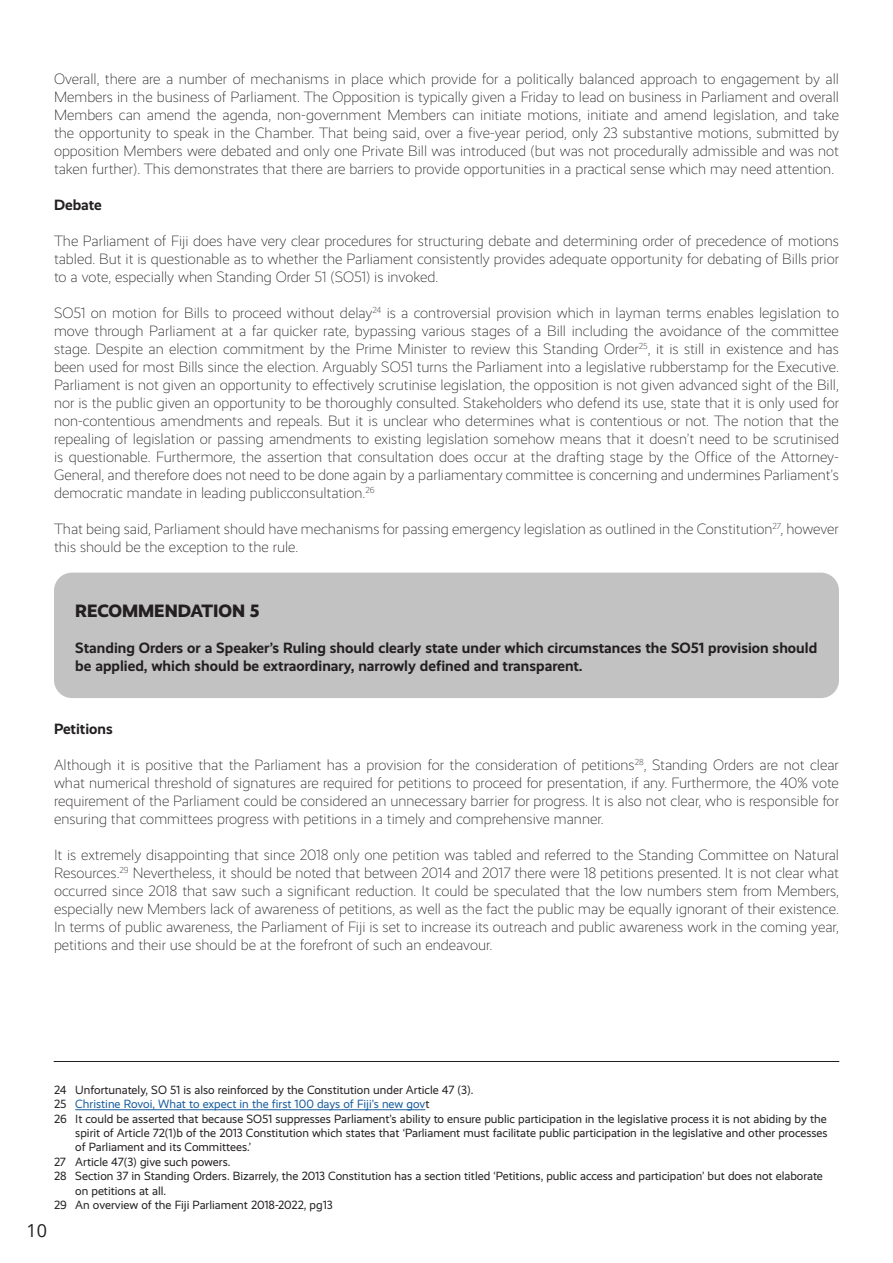
<style>
.page{position:relative;width:893px;height:1263px;background:#fff}
.page>*{position:absolute;margin:0;border:0;box-sizing:border-box;transform-origin:0 0}
.t1{font:800 18px "Realist";color:#231f20}
.t2{font:18px "Open Sans";color:#231f20}
.Normal__Malawi_Report{font:300 15px/18px "Realist";color:#231f20;text-align:justify}
.Subheading_2__Malawi_Report{font:700 15px/18px "Realist";color:#231f20}
.Normal__Malawi_Report-2{font:700 15px "Realist";color:#231f20}
.Paragraph_Style_2{font:12px/14.4px "Realist";color:#231f20;text-align:justify}
.Paragraph_Style_2-2{font:12px "Realist";color:#175d9e}
.s1{color:#231f20}
</style>
<div class="page">
<div style="left:54px;top:573px;width:785px;height:125px;background:#c2c2c2;border-radius:18px"></div>
<hr style="left:75px;top:1109px;width:350px;height:1px;background:#175d9e">
<svg style="left:54px;top:1061px;width:785px;height:1px"></svg>
<p class="Normal__Malawi_Report" style="left:54px;top:70px;width:786px">Overall, there are a number of mechanisms in place which provide for a politically balanced approach to engagement by all Members in the business of Parliament. The Opposition is typically given a Friday to lead on business in Parliament and overall Members can amend the agenda, non-government Members can initiate motions, initiate and amend legislation, and take the opportunity to speak in the Chamber. That being said, over a five-year period, only 23 substantive motions, submitted by opposition Members were debated and only one Private Bill was introduced (but was not procedurally admissible and was not taken further). This demonstrates that there are barriers to provide opportunities in a practical sense which may need attention.</p>
<p class="Normal__Malawi_Report-2" style="left:54px;top:196px;width:49px">Debate</p>
<p class="Normal__Malawi_Report" style="left:54px;top:232px;width:786px">The Parliament of Fiji does have very clear procedures for structuring debate and determining order of precedence of motions tabled. But it is questionable as to whether the Parliament consistently provides adequate opportunity for debating of Bills prior to a vote, especially when Standing Order 51 (SO51) is invoked.</p>
<p class="Normal__Malawi_Report" style="left:54px;top:304px;width:787px">SO51 on motion for Bills to proceed without delay<sup>24</sup> is a controversial provision which in layman terms enables legislation to move through Parliament at a far quicker rate, bypassing various stages of a Bill including the avoidance of the committee stage. Despite an election commitment by the Prime Minister to review this Standing Order<sup>25</sup>, it is still in existence and has been used for most Bills since the election. Arguably SO51 turns the Parliament into a legislative rubberstamp for the Executive.<br>Parliament is not given an opportunity to effectively scrutinise legislation, the opposition is not given advanced sight of the Bill, nor is the public given an opportunity to be thoroughly consulted. Stakeholders who defend its use, state that it is only used for non-contentious amendments and repeals. But it is unclear who determines what is contentious or not. The notion that the repealing of legislation or passing amendments to existing legislation somehow means that it doesn’t need to be scrutinised is questionable. Furthermore, the assertion that consultation does occur at the drafting stage by the Office of the Attorney-General, and therefore does not need to be done again by a parliamentary committee is concerning and undermines Parliament’s democratic mandate in leading publicconsultation.<sup>26</sup></p>
<p class="Normal__Malawi_Report" style="left:54px;top:520px;width:786px">That being said, Parliament should have mechanisms for passing emergency legislation as outlined in the Constitution<sup>27</sup>, however this should be the exception to the rule.</p>
<p class="t1" style="left:75px;top:600px;width:186px">RECOMMENDATION 5</p>
<p class="Subheading_2__Malawi_Report" style="left:75px;top:639px;width:743px">Standing Orders or a Speaker’s Ruling should clearly state under which circumstances the SO51 provision should be applied, which should be extraordinary, narrowly defined and transparent.</p>
<p class="Subheading_2__Malawi_Report" style="left:54px;top:720px;width:60px">Petitions</p>
<p class="Normal__Malawi_Report" style="left:54px;top:756px;width:786px">Although it is positive that the Parliament has a provision for the consideration of petitions<sup>28</sup>, Standing Orders are not clear what numerical threshold of signatures are required for petitions to proceed for presentation, if any. Furthermore, the 40% vote requirement of the Parliament could be considered an unnecessary barrier for progress. It is also not clear, who is responsible for ensuring that committees progress with petitions in a timely and comprehensive manner.</p>
<p class="Normal__Malawi_Report" style="left:54px;top:846px;width:787px">It is extremely disappointing that since 2018 only one petition was tabled and referred to the Standing Committee on Natural Resources.<sup>29</sup> Nevertheless, it should be noted that between 2014 and 2017 there were 18 petitions presented. It is not clear what occurred since 2018 that saw such a significant reduction. It could be speculated that the low numbers stem from Members, especially new Members lack of awareness of petitions, as well as the fact the public may be equally ignorant of their existence.<br>In terms of public awareness, the Parliament of Fiji is set to increase its outreach and public awareness work in the coming year, petitions and their use should be at the forefront of such an endeavour.</p>
<p class="t2" style="left:26px;top:1218px;width:22px">10</p>
<p class="Paragraph_Style_2" style="left:54px;top:1082px;width:421px">24 Unfortunately, SO 51 is also reinforced by the Constitution under Article 47 (3).</p>
<p class="Paragraph_Style_2-2" style="left:54px;top:1097px;width:377px"><span class="s1">25</span> Christine Rovoi, What to expect in the first 100 days of Fiji’s new gov<span class="s1">t</span></p>
<p class="Paragraph_Style_2" style="left:75px;top:1111px;width:754px;text-indent:-21px">26 It could be asserted that because SO51 suppresses Parliament’s ability to ensure public participation in the legislative process it is not abiding by the spirit of Article 72(1)b of the 2013 Constitution which states that ‘Parliament must facilitate public participation in the legislative and other processes of Parliament and its Committees.’</p>
<p class="Paragraph_Style_2" style="left:54px;top:1154px;width:178px">27 Article 47(3) give such powers.</p>
<p class="Paragraph_Style_2" style="left:75px;top:1169px;width:749px;text-indent:-21px">28 Section 37 in Standing Orders. Bizarrely, the 2013 Constitution has a section titled ‘Petitions, public access and participation’ but does not elaborate on petitions at all.</p>
<p class="Paragraph_Style_2" style="left:54px;top:1198px;width:280px">29 An overview of the Fiji Parliament 2018-2022, pg13</p>
</div>
